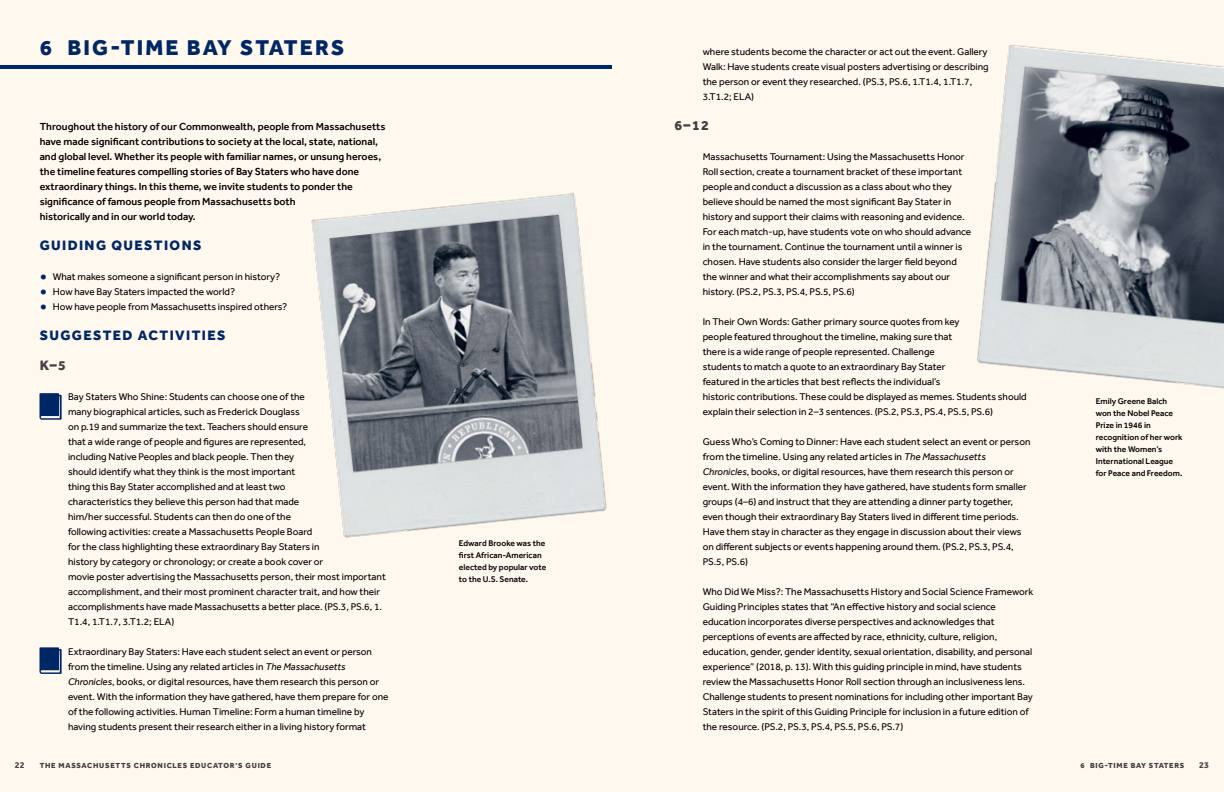
<style>
.page{position:relative;width:1224px;height:792px;background:#fff8ef}
.page>*{position:absolute;margin:0;border:0;box-sizing:border-box;transform-origin:0 0}
.B_HEAD{font:800 22px "Effra";letter-spacing:.1em;color:#002765}
.guiding_questions{font:800 14px "Effra";letter-spacing:.1em;color:#002765}
.key_stages{font:800 14px "Effra";color:#414042}
.STANDFIRST{font:500 10.5px/15px "Effra";color:#000}
.REGULAR_main_text_wi{font:10px/15px "Effra";color:#000}
.Regular_main_text{font:10px "Effra";color:#000}
.t1{font:700 9px "Effra";color:#414042}
.main_captions{font:500 8.5px/12px "Effra";color:#000}
.t2{font:800 7.5px "Effra";letter-spacing:.1em;color:#414042}
.s1{font-size:20px;color:#002765}
.s2{font-style:italic}
</style>
<div class="page">
<hr style="left:0;top:65px;width:612px;height:4px;background:#002765">
<img style="left:311px;top:192px;width:296px;height:346px">
<img style="left:977px;top:45px;width:247px;height:344px">
<svg style="left:39px;top:647px;width:23px;height:27px"></svg>
<svg style="left:39px;top:393px;width:23px;height:27px"></svg>
<p class="B_HEAD" style="left:40px;top:34px;width:306px">6 BIG-TIME BAY STATERS</p>
<p class="STANDFIRST" style="left:40px;top:119px;width:347px">Throughout the history of our Commonwealth, people from Massachusetts have made significant contributions to society at the local, state, national, and global level. Whether its people with familiar names, or unsung heroes, the timeline features compelling stories of Bay Staters who have done extraordinary things. In this theme, we invite students to ponder the significance of famous people from Massachusetts both<br>historically and in our world today.</p>
<h1 class="guiding_questions" style="left:40px;top:237px;width:163px">GUIDING QUESTIONS</h1>
<p class="Regular_main_text" style="left:40px;top:270px;width:242px"><span class="s1">•</span> What makes someone a significant person in history?</p>
<p class="Regular_main_text" style="left:40px;top:285px;width:197px"><span class="s1">•</span> How have Bay Staters impacted the world?</p>
<p class="Regular_main_text" style="left:40px;top:300px;width:249px"><span class="s1">•</span> How have people from Massachusetts inspired others?</p>
<h1 class="guiding_questions" style="left:40px;top:327px;width:187px">SUGGESTED ACTIVITIES</h1>
<p class="key_stages" style="left:40px;top:357px;width:28px">K–5</p>
<p class="REGULAR_main_text_wi" style="left:68px;top:389px;width:319px">Bay Staters Who Shine: Students can choose one of the<br>many biographical articles, such as Frederick Douglass<br>on p.19 and summarize the text. Teachers should ensure<br>that a wide range of people and figures are represented,<br>including Native Peoples and black people. Then they<br>should identify what they think is the most important<br>thing this Bay Stater accomplished and at least two<br>characteristics they believe this person had that made<br>him/her successful. Students can then do one of the<br>following activities: create a Massachusetts People Board<br>for the class highlighting these extraordinary Bay Staters in<br>history by category or chronology; or create a book cover or<br>movie poster advertising the Massachusetts person, their most important accomplishment, and their most prominent character trait, and how their accomplishments have made Massachusetts a better place. (PS.3, PS.6, 1.<br>T1.4, 1.T1.7, 3.T1.2; ELA)</p>
<p class="REGULAR_main_text_wi" style="left:68px;top:644px;width:322px">Extraordinary Bay Staters: Have each student select an event or person from the timeline. Using any related articles in <span class="s2">The Massachusetts Chronicles</span>, books, or digital resources, have them research this person or event. With the information they have gathered, have them prepare for one of the following activities. Human Timeline: Form a human timeline by having students present their research either in a living history format</p>
<p class="main_captions" style="left:459px;top:537px;width:89px">Edward Brooke was the first African-American elected by popular vote to the U.S. Senate.</p>
<p class="REGULAR_main_text_wi" style="left:703px;top:44px;width:287px">where students become the character or act out the event. Gallery Walk: Have students create visual posters advertising or describing the person or event they researched. (PS.3, PS.6, 1.T1.4, 1.T1.7, 3.T1.2; ELA)</p>
<p class="key_stages" style="left:674px;top:117px;width:36px">6–12</p>
<p class="REGULAR_main_text_wi" style="left:703px;top:149px;width:270px">Massachusetts Tournament: Using the Massachusetts Honor Roll section, create a tournament bracket of these important people and conduct a discussion as a class about who they believe should be named the most significant Bay Stater in history and support their claims with reasoning and evidence.<br>For each match-up, have students vote on who should advance in the tournament. Continue the tournament until a winner is chosen. Have students also consider the larger field beyond the winner and what their accomplishments say about our history. (PS.2, PS.3, PS.4, PS.5, PS.6)</p>
<p class="REGULAR_main_text_wi" style="left:703px;top:314px;width:326px">In Their Own Words: Gather primary source quotes from key<br>people featured throughout the timeline, making sure that<br>there is a wide range of people represented. Challenge<br>students to match a quote to an extraordinary Bay Stater<br>featured in the articles that best reflects the individual’s<br>historic contributions. These could be displayed as memes. Students should explain their selection in 2–3 sentences. (PS.2, PS.3, PS.4, PS.5, PS.6)</p>
<p class="REGULAR_main_text_wi" style="left:703px;top:434px;width:329px">Guess Who’s Coming to Dinner: Have each student select an event or person from the timeline. Using any related articles in <span class="s2">The Massachusetts Chronicles</span>, books, or digital resources, have them research this person or event. With the information they have gathered, have students form smaller groups (4–6) and instruct that they are attending a dinner party together, even though their extraordinary Bay Staters lived in different time periods.<br>Have them stay in character as they engage in discussion about their views on different subjects or events happening around them. (PS.2, PS.3, PS.4, PS.5, PS.6)</p>
<p class="REGULAR_main_text_wi" style="left:703px;top:584px;width:332px">Who Did We Miss?: The Massachusetts History and Social Science Framework Guiding Principles states that “An effective history and social science education incorporates diverse perspectives and acknowledges that perceptions of events are affected by race, ethnicity, culture, religion, education, gender, gender identity, sexual orientation, disability, and personal experience” (2018, p. 13). With this guiding principle in mind, have students review the Massachusetts Honor Roll section through an inclusiveness lens.<br>Challenge students to present nominations for including other important Bay Staters in the spirit of this Guiding Principle for inclusion in a future edition of the resource. (PS.2, PS.3, PS.4, PS.5, PS.6, PS.7)</p>
<p class="main_captions" style="left:1096px;top:395px;width:88px">Emily Greene Balch won the Nobel Peace<br>Prize in 1946 in recognition of her work with the Women’s<br>International League for Peace and Freedom.</p>
<p class="t1" style="left:15px;top:760px;width:11px">22</p>
<p class="t2" style="left:40px;top:761px;width:233px">THE MASSACHUSETTS CHRONICLES EDUCATOR’S GUIDE</p>
<p class="t1" style="left:1199px;top:760px;width:11px">23</p>
<p class="t2" style="left:1081px;top:761px;width:105px">6 BIG-TIME BAY STATERS</p>
</div>
